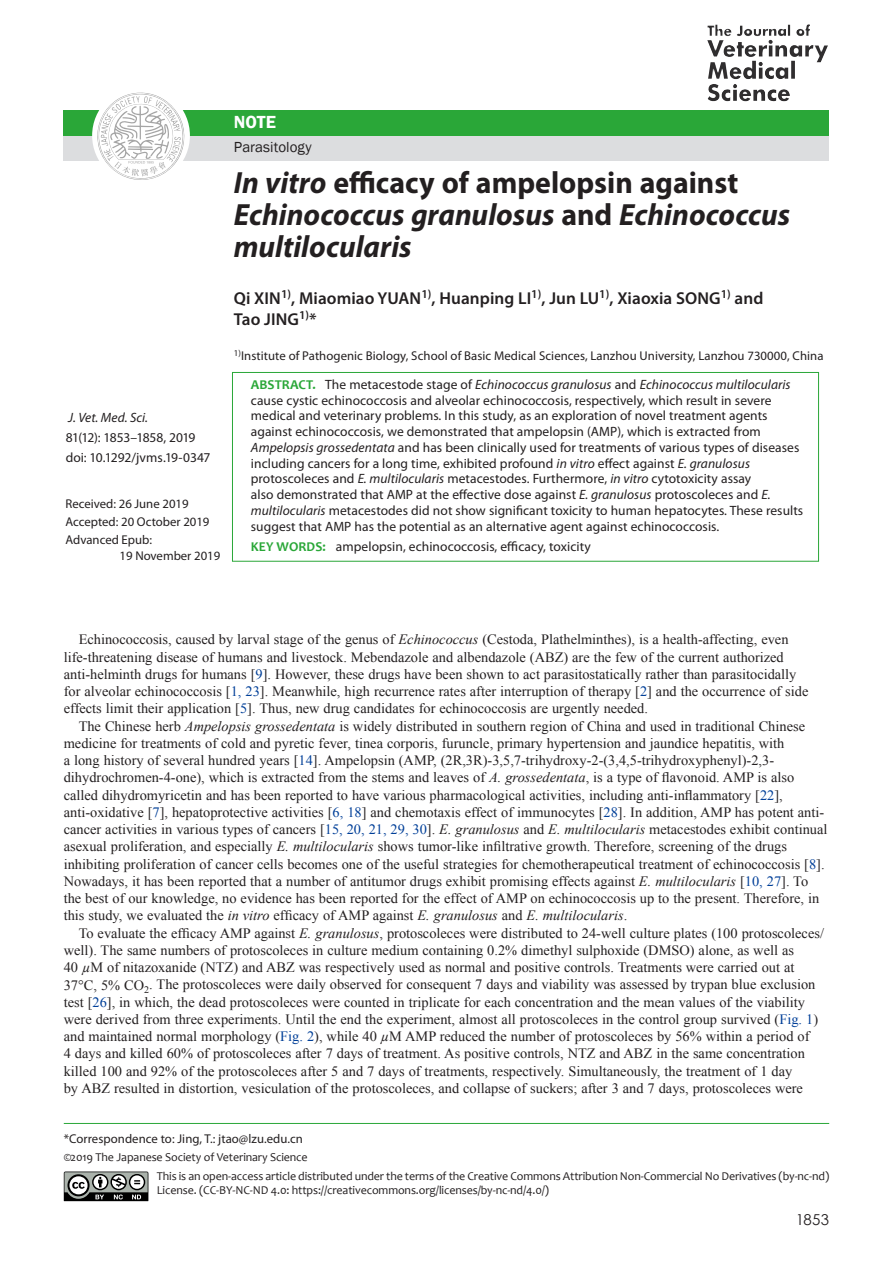
<style>
.page{position:relative;width:893px;height:1263px;background:#fff}
.page>*{position:absolute;margin:0;border:0;box-sizing:border-box;transform-origin:0 0}
.t1{font:italic 700 30.75px/32.2px "Myriad Pro";color:#231f20}
.t2{font:600 18px "Franklin Gothic";color:#fff}
.t3{font:600 17.25px/21px "Myriad Pro";letter-spacing:.005em;color:#231f20}
.t4{font:15px "Franklin Gothic";color:#231f20}
.t5{font:15px "Century Gothic";color:#231f20}
.t6{font:14.25px/17.2px "Times New Roman";color:#231f20}
.t7{font:13.5px/15.8px "Myriad Pro";letter-spacing:.005em;color:#231f20}
.t8{font:13.5px/20px "Myriad Pro";letter-spacing:-.015em;color:#231f20}
.t9{font:italic 13.5px "Myriad Pro";color:#231f20}
.t10{font:12.75px/17.9px "Myriad Pro";letter-spacing:.005em;color:#231f20}
.t11{font:12px/20px "Candara";letter-spacing:-.01em;color:#231f20}
.s1{font-style:normal}
.s2{font-family:"Candara";font-weight:700;color:#2aa738}
.s3{font-style:italic}
.s4{color:#003f98}
</style>
<div class="page">
<hr style="left:64px;top:1123px;width:765px;height:1px;background:#2aa738">
<div style="left:64px;top:136px;width:765px;height:25px;background:#dcdddf"></div>
<div style="left:64px;top:111px;width:765px;height:25px;background:#2aa738"></div>
<div style="left:92px;top:87px;width:98px;height:97px;background:#fff;border-radius:50%"></div>
<svg style="left:94px;top:92px;width:93px;height:88px"></svg>
<img style="left:707px;top:24px;width:106px;height:33px">
<div style="left:232px;top:372px;width:587px;height:190px;border:1px solid #2aa738"></div>
<svg style="left:64px;top:1171px;width:84px;height:30px"></svg>
<p class="t9" style="left:68px;top:409px;width:81px">J. Vet. Med. Sci.</p>
<p class="t8" style="left:66px;top:427px;width:146px">81(12): 1853–1858, 2019 doi: 10.1292/jvms.19-0347</p>
<p class="t10" style="left:66px;top:495px;width:145px">Received: 26 June 2019<br>Accepted: 20 October 2019<br>Advanced Epub:</p>
<p class="t10" style="left:120px;top:546px;width:102px">19 November 2019</p>
<p class="t2" style="left:234px;top:111px;width:44px">NOTE</p>
<p class="t4" style="left:234px;top:138px;width:79px">Parasitology</p>
<h1 class="t1" style="left:234px;top:165px;width:558px">In vitro <span class="s1">efficacy of ampelopsin against<br></span>Echinococcus granulosus <span class="s1">and</span> Echinococcus multilocularis</h1>
<p class="t3" style="left:234px;top:287px;width:531px">Qi XIN<sup>1)</sup>, Miaomiao YUAN<sup>1)</sup>, Huanping LI<sup>1)</sup>, Jun LU<sup>1)</sup>, Xiaoxia SONG<sup>1)</sup> and<br>Tao JING<sup>1)</sup>*</p>
<p class="t10" style="left:234px;top:347px;width:591px"><sup>1)</sup>Institute of Pathogenic Biology, School of Basic Medical Sciences, Lanzhou University, Lanzhou 730000, China</p>
<p class="t7" style="left:251px;top:376px;width:554px"><span class="s2">ABSTRACT.</span> The metacestode stage of <span class="s3">Echinococcus granulosus</span> and <span class="s3">Echinococcus multilocularis </span>cause cystic echinococcosis and alveolar echinococcosis, respectively, which result in severe medical and veterinary problems. In this study, as an exploration of novel treatment agents against echinococcosis, we demonstrated that ampelopsin (AMP), which is extracted from <span class="s3">Ampelopsis grossedentata</span> and has been clinically used for treatments of various types of diseases including cancers for a long time, exhibited profound <span class="s3">in vitro</span> effect against <span class="s3">E. granulosus </span>protoscoleces and <span class="s3">E. multilocularis</span> metacestodes. Furthermore, <span class="s3">in vitro</span> cytotoxicity assay<br>also demonstrated that AMP at the effective dose against <span class="s3">E. granulosus</span> protoscoleces and <span class="s3">E. multilocularis</span> metacestodes did not show significant toxicity to human hepatocytes. These results suggest that AMP has the potential as an alternative agent against echinococcosis.</p>
<p class="t7" style="left:251px;top:539px;width:341px"><span class="s2">KEY WORDS:</span> ampelopsin, echinococcosis, efficacy, toxicity</p>
<p class="t6" style="left:64px;top:631px;width:746px;text-indent:15px">Echinococcosis, caused by larval stage of the genus of <span class="s3">Echinococcus</span> (Cestoda, Plathelminthes), is a health-affecting, even life-threatening disease of humans and livestock. Mebendazole and albendazole (ABZ) are the few of the current authorized anti-helminth drugs for humans [<span class="s4">9</span>]. However, these drugs have been shown to act parasitostatically rather than parasitocidally for alveolar echinococcosis [<span class="s4">1, 23</span>]. Meanwhile, high recurrence rates after interruption of therapy [<span class="s4">2</span>] and the occurrence of side effects limit their application [<span class="s4">5</span>]. Thus, new drug candidates for echinococcosis are urgently needed.</p>
<p class="t6" style="left:64px;top:717px;width:765px;text-indent:15px">The Chinese herb <span class="s3">Ampelopsis grossedentata</span> is widely distributed in southern region of China and used in traditional Chinese medicine for treatments of cold and pyretic fever, tinea corporis, furuncle, primary hypertension and jaundice hepatitis, with<br>a long history of several hundred years [<span class="s4">14</span>]. Ampelopsin (AMP, (2R,3R)-3,5,7-trihydroxy-2-(3,4,5-trihydroxyphenyl)-2,3- dihydrochromen-4-one), which is extracted from the stems and leaves of <span class="s3">A. grossedentata</span>, is a type of flavonoid. AMP is also called dihydromyricetin and has been reported to have various pharmacological activities, including anti-inflammatory [<span class="s4">22</span>], anti-oxidative [<span class="s4">7</span>], hepatoprotective activities [<span class="s4">6, 18</span>] and chemotaxis effect of immunocytes [<span class="s4">28</span>]. In addition, AMP has potent anti&shy;cancer activities in various types of cancers [<span class="s4">15, 20, 21, 29, 30</span>]. <span class="s3">E. granulosus</span> and <span class="s3">E. multilocularis</span> metacestodes exhibit continual asexual proliferation, and especially <span class="s3">E. multilocularis</span> shows tumor-like infiltrative growth. Therefore, screening of the drugs inhibiting proliferation of cancer cells becomes one of the useful strategies for chemotherapeutical treatment of echinococcosis [<span class="s4">8</span>].<br>Nowadays, it has been reported that a number of antitumor drugs exhibit promising effects against <span class="s3">E. multilocularis</span> [<span class="s4">10, 27</span>]. To the best of our knowledge, no evidence has been reported for the effect of AMP on echinococcosis up to the present. Therefore, in this study, we evaluated the <span class="s3">in vitro</span> efficacy of AMP against <span class="s3">E. granulosus</span> and <span class="s3">E. multilocularis</span>.</p>
<p class="t6" style="left:64px;top:924px;width:762px;text-indent:15px">To evaluate the efficacy AMP against <span class="s3">E. granulosus</span>, protoscoleces were distributed to 24-well culture plates (100 protoscoleces/ well). The same numbers of protoscoleces in culture medium containing 0.2% dimethyl sulphoxide (DMSO) alone, as well as<br>40 <span class="s3">µ</span>M of nitazoxanide (NTZ) and ABZ was respectively used as normal and positive controls. Treatments were carried out at 37°C, 5% CO<sub>2</sub>. The protoscoleces were daily observed for consequent 7 days and viability was assessed by trypan blue exclusion test [<span class="s4">26</span>], in which, the dead protoscoleces were counted in triplicate for each concentration and the mean values of the viability were derived from three experiments. Until the end the experiment, almost all protoscoleces in the control group survived (<span class="s4">Fig. 1</span>) and maintained normal morphology (<span class="s4">Fig. 2</span>), while 40 <span class="s3">µ</span>M AMP reduced the number of protoscoleces by 56% within a period of<br>4 days and killed 60% of protoscoleces after 7 days of treatment. As positive controls, NTZ and ABZ in the same concentration killed 100 and 92% of the protoscoleces after 5 and 7 days of treatments, respectively. Simultaneously, the treatment of 1 day<br>by ABZ resulted in distortion, vesiculation of the protoscoleces, and collapse of suckers; after 3 and 7 days, protoscoleces were</p>
<p class="t10" style="left:64px;top:1129px;width:241px">*Correspondence to: Jing, T.: jtao@lzu.edu.cn</p>
<p class="t11" style="left:157px;top:1146px;width:674px;text-indent:-93px">©2019 The Japanese Society of Veterinary Science<br>This is an open-access article distributed under the terms of the Creative Commons Attribution Non-Commercial No Derivatives (by-nc-nd)</p>
<p class="t11" style="left:157px;top:1180px;width:394px">License. (CC-BY-NC-ND 4.0: https://creativecommons.org/licenses/by-nc-nd/4.0/)</p>
<p class="t5" style="left:796px;top:1209px;width:35px">1853</p>
</div>
